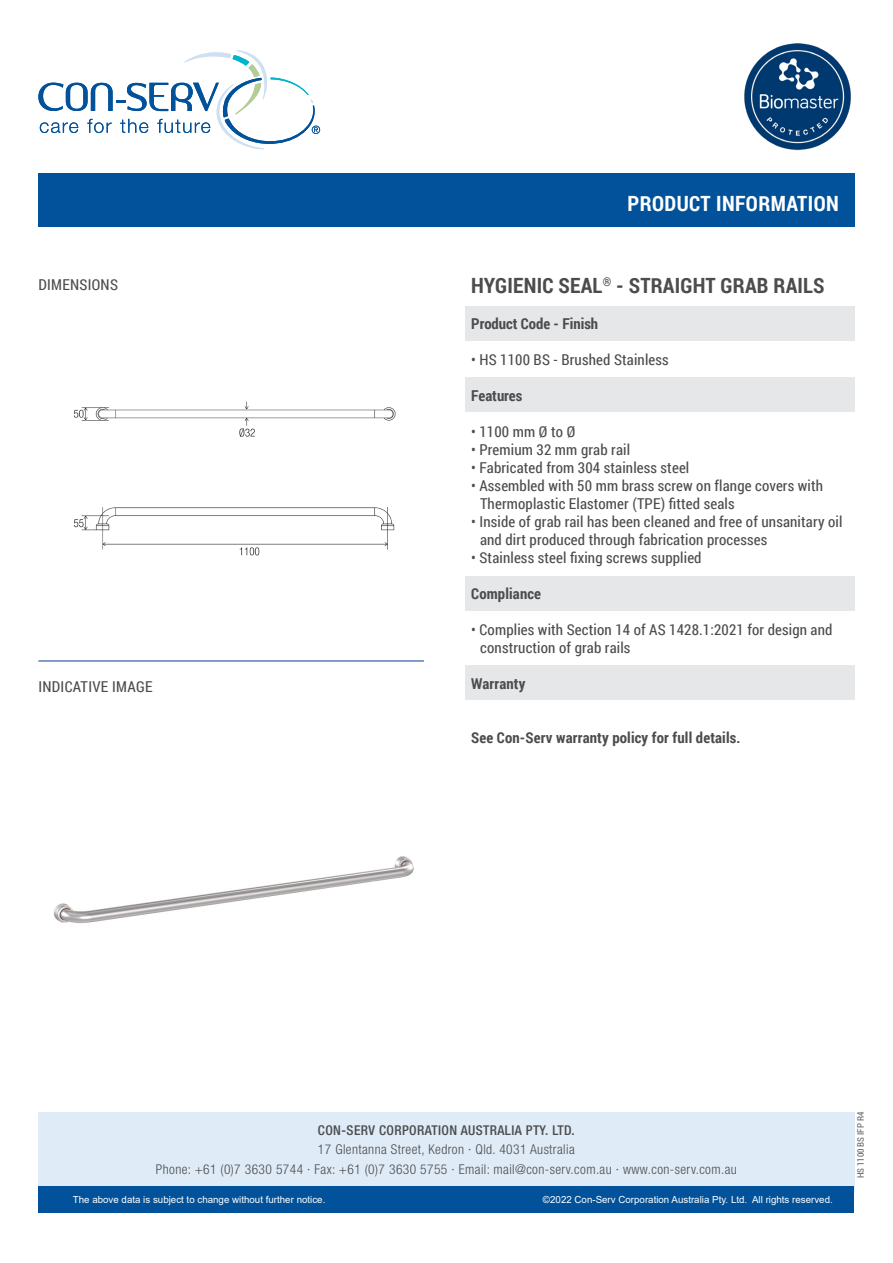
<style>
.page{position:relative;width:893px;height:1263px;background:#fff}
.page>*{position:absolute;margin:0;border:0;box-sizing:border-box;transform-origin:0 0}
.t1{font:700 21px "Roboto Condensed";letter-spacing:.01em;color:#4b4c4d}
.t2{font:700 21px "Roboto Condensed";letter-spacing:.02em;color:#fff}
.t3{font:15px/18px "Roboto Condensed";letter-spacing:.01em;color:#4b4c4d}
.t4{font:700 15px "Roboto Condensed";letter-spacing:.01em;color:#4b4c4d}
.t5{font:300 condensed 13.5px/19.5px "Helvetica Neue";letter-spacing:.03em;color:#4b4c4d;text-align:center}
.t6{font:500 condensed 13.5px "Helvetica Neue";letter-spacing:.03em;color:#4b4c4d}
.t7{font:9.75px "Arial";color:#fff}
.t8{font:9px "Roboto Condensed";color:#636366}
</style>
<div class="page">
<div style="left:38px;top:1112px;width:817px;height:78px;background:#dfebf7"></div>
<div style="left:38px;top:1186px;width:816px;height:27px;background:#01529a"></div>
<div style="left:38px;top:173px;width:817px;height:53px;background:#01529a"></div>
<svg style="left:38px;top:50px;width:282px;height:99px"></svg>
<img style="left:744px;top:43px;width:107px;height:108px">
<hr style="left:38px;top:660px;width:386px;height:2px;background:#5a7bb6">
<div style="left:465px;top:306px;width:389px;height:34px;background:#e6e7e9"></div>
<div style="left:465px;top:378px;width:389px;height:34px;background:#e6e7e9"></div>
<div style="left:465px;top:577px;width:389px;height:34px;background:#e6e7e9"></div>
<div style="left:465px;top:666px;width:389px;height:34px;background:#e6e7e9"></div>
<img style="left:73px;top:401px;width:323px;height:155px">
<img style="left:54px;top:856px;width:360px;height:67px">
<p class="t3" style="left:38px;top:275px;width:81px">DIMENSIONS</p>
<p class="t3" style="left:38px;top:677px;width:116px">INDICATIVE IMAGE</p>
<h1 class="t2" style="left:627px;top:189px;width:213px">PRODUCT INFORMATION</h1>
<p class="t1" style="left:471px;top:270px;width:355px">HYGIENIC SEAL<sup>®</sup> - STRAIGHT GRAB RAILS</p>
<p class="t4" style="left:471px;top:313px;width:128px">Product Code - Finish</p>
<p class="t3" style="left:471px;top:350px;width:199px">• HS 1100 BS - Brushed Stainless</p>
<p class="t4" style="left:471px;top:385px;width:53px">Features</p>
<p class="t3" style="left:471px;top:422px;width:106px">• 1100 mm Ø to Ø</p>
<p class="t3" style="left:471px;top:440px;width:160px">• Premium 32 mm grab rail</p>
<p class="t3" style="left:471px;top:458px;width:220px">• Fabricated from 304 stainless steel</p>
<p class="t3" style="left:480px;top:476px;width:345px;text-indent:-9px">• Assembled with 50 mm brass screw on flange covers with<br>Thermoplastic Elastomer (TPE) fitted seals</p>
<p class="t3" style="left:480px;top:512px;width:364px;text-indent:-9px">• Inside of grab rail has been cleaned and free of unsanitary oil and dirt produced through fabrication processes</p>
<p class="t3" style="left:471px;top:548px;width:232px">• Stainless steel fixing screws supplied</p>
<p class="t4" style="left:471px;top:583px;width:71px">Compliance</p>
<p class="t3" style="left:480px;top:620px;width:354px;text-indent:-9px">• Complies with Section 14 of AS 1428.1:2021 for design and construction of grab rails</p>
<p class="t4" style="left:471px;top:673px;width:56px">Warranty</p>
<p class="t4" style="left:471px;top:727px;width:271px">See Con-Serv warranty policy for full details.</p>
<p class="t6" style="left:318px;top:1122px;width:258px">CON-SERV CORPORATION AUSTRALIA PTY. LTD.</p>
<p class="t5" style="left:156px;top:1139px;width:582px">17 Glentanna Street, Kedron · Qld. 4031 Australia<br>Phone: +61 (0)7 3630 5744 · Fax: +61 (0)7 3630 5755 · Email: mail@con-serv.com.au · www.con-serv.com.au</p>
<p class="t7" style="left:73px;top:1193px;width:254px">The above data is subject to change without further notice.</p>
<p class="t7" style="left:543px;top:1193px;width:291px">©2022 Con-Serv Corporation Australia Pty. Ltd. All rights reserved.</p>
<p class="t8" style="left:854px;top:1178px;width:68px;rotate:-90deg">HS 1100 BS IFP R4</p>
</div>
